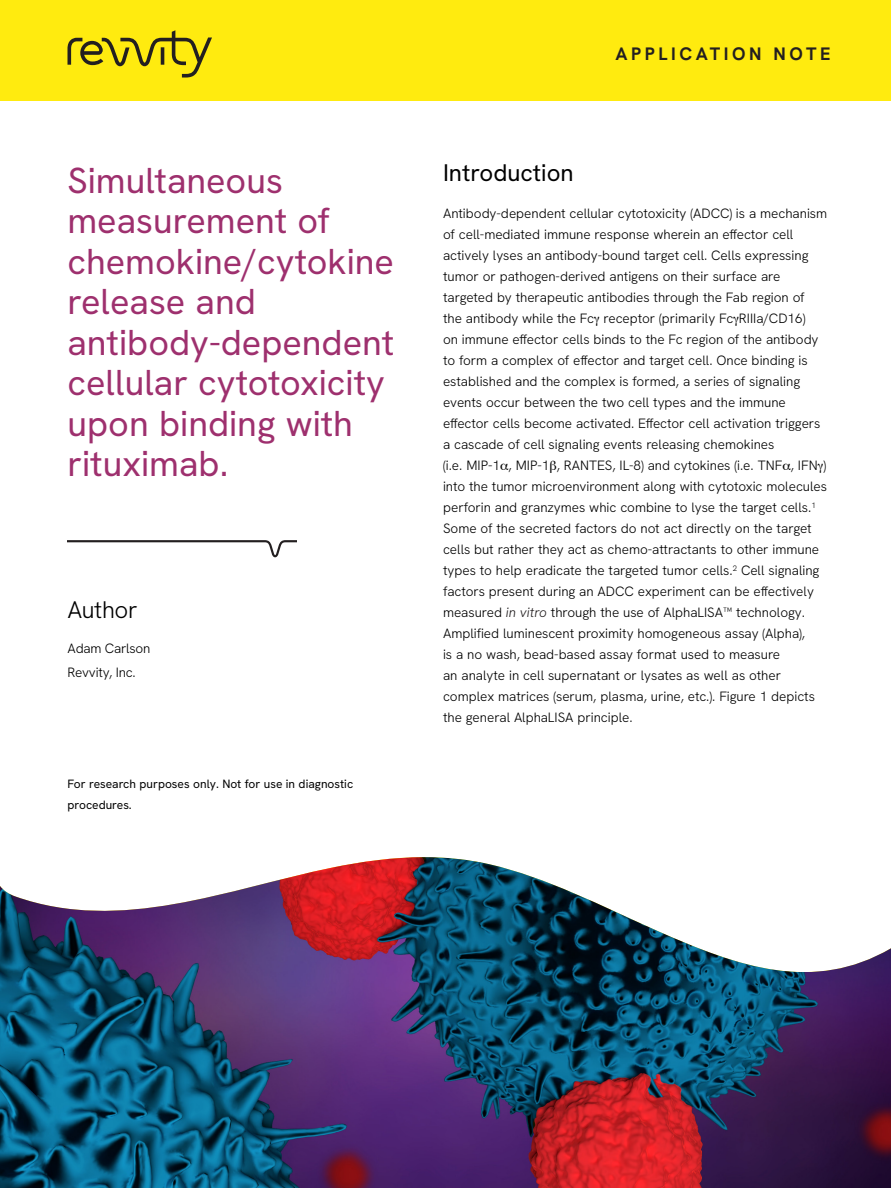
<style>
.page{position:relative;width:891px;height:1188px;background:#fff}
.page>*{position:absolute;margin:0;border:0;box-sizing:border-box;transform-origin:0 0}
.Intro_Head{font:36px/40.5px "Hanken Grotesk";color:#9e306e}
.Intro_subhead{font:24px "Hanken Grotesk";color:#000}
.Key_Author_HD{font:300 24px "Hanken Grotesk";letter-spacing:-.015em;color:#000}
.t1{font:700 18px "Hanken Grotesk";letter-spacing:.2em;color:#231f20}
.Body_Copy{font:300 13.5px/21px "Hanken Grotesk";color:#000}
.Key_Discription_Author{font:300 13.5px "Hanken Grotesk";letter-spacing:-.015em;color:#000}
.Body_Copy-2{font:12px/21px "Hanken Grotesk";color:#000}
.s1{font-style:italic;color:#231f20}
</style>
<div class="page">
<div style="left:0;top:0;width:891px;height:101px;background:#ffeb0f"></div>
<svg style="left:68px;top:30px;width:144px;height:48px"></svg>
<img style="left:0;top:857px;width:891px;height:331px">
<svg style="left:68px;top:540px;width:229px;height:17px"></svg>
<p class="Intro_Head" style="left:68px;top:159px;width:328px">Simultaneous measurement of chemokine/cytokine release and antibody-dependent cellular cytotoxicity upon binding with rituximab.</p>
<p class="Key_Author_HD" style="left:68px;top:594px;width:72px">Author</p>
<p class="Key_Discription_Author" style="left:68px;top:639px;width:84px">Adam Carlson</p>
<p class="Key_Discription_Author" style="left:68px;top:664px;width:70px">Revvity, Inc.</p>
<p class="Body_Copy-2" style="left:68px;top:773px;width:287px">For research purposes only. Not for use in diagnostic procedures.</p>
<h3 class="t1" style="left:615px;top:43px;width:217px">APPLICATION NOTE</h3>
<p class="Intro_subhead" style="left:443px;top:157px;width:132px">Introduction</p>
<p class="Body_Copy" style="left:443px;top:203px;width:386px">Antibody-dependent cellular cytotoxicity (ADCC) is a mechanism of cell-mediated immune response wherein an effector cell actively lyses an antibody-bound target cell. Cells expressing tumor or pathogen-derived antigens on their surface are targeted by therapeutic antibodies through the Fab region of<br>the antibody while the Fc receptor (primarily Fc RIIIa/CD16)<br>on immune effector cells binds to the Fc region of the antibody to form a complex of effector and target cell. Once binding is established and the complex is formed, a series of signaling events occur between the two cell types and the immune effector cells become activated. Effector cell activation triggers a cascade of cell signaling events releasing chemokines<br>(i.e. MIP-1 , MIP-1 , RANTES, IL-8) and cytokines (i.e. TNF , IFN ) into the tumor microenvironment along with cytotoxic molecules perforin and granzymes whic combine to lyse the target cells.<sup>1<br></sup>Some of the secreted factors do not act directly on the target cells but rather they act as chemo-attractants to other immune types to help eradicate the targeted tumor cells.<sup>2</sup> Cell signaling factors present during an ADCC experiment can be effectively measured <span class="s1">in vitro</span> through the use of AlphaLISA™ technology.<br>Amplified luminescent proximity homogeneous assay (Alpha),<br>is a no wash, bead-based assay format used to measure<br>an analyte in cell supernatant or lysates as well as other complex matrices (serum, plasma, urine, etc.). Figure 1 depicts the general AlphaLISA principle.</p>
</div>
